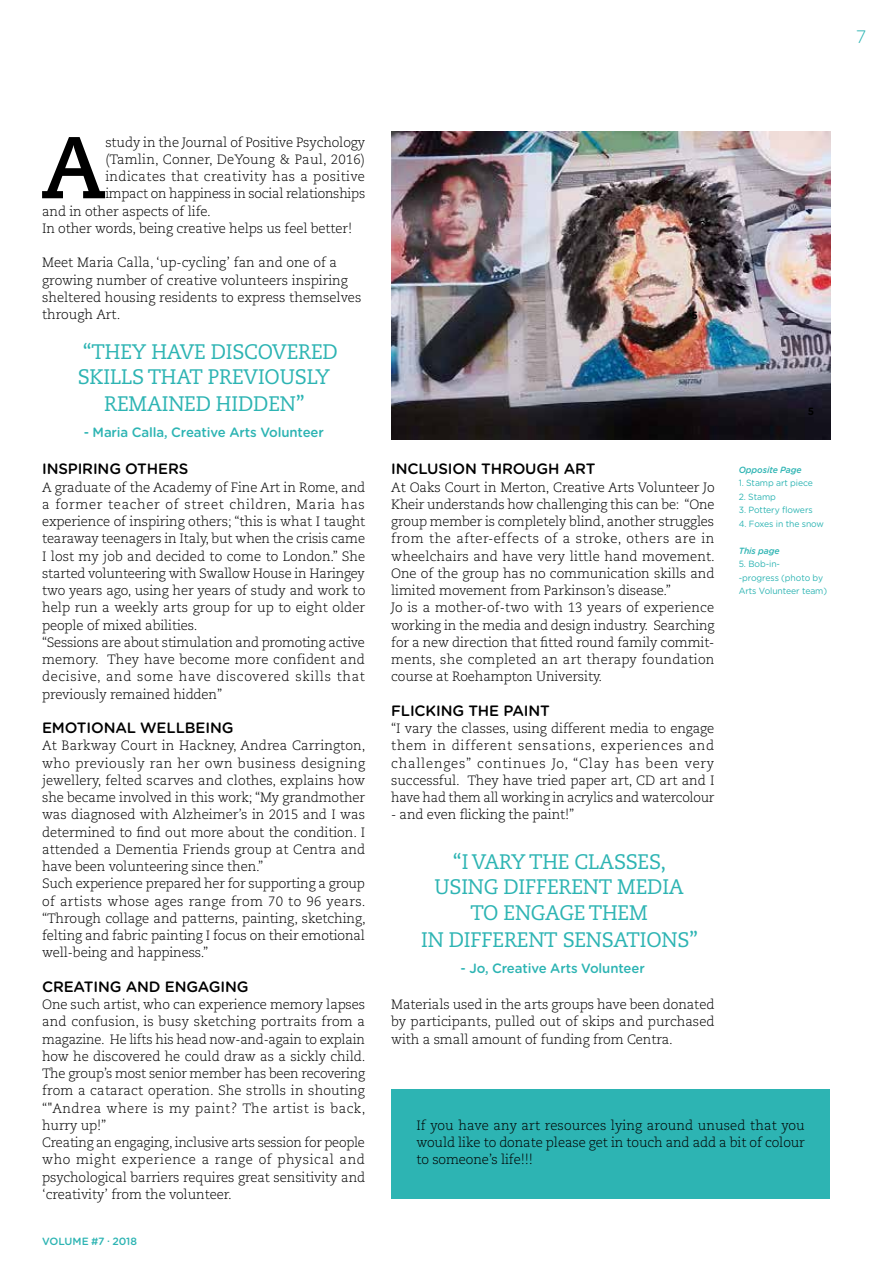
<style>
.page{position:relative;width:893px;height:1263px;background:#fff}
.page>*{position:absolute;margin:0;border:0;box-sizing:border-box;transform-origin:0 0}
.t1{font:700 87.45px "Caecilia";color:#000}
.t2{font:21px/26px "Caecilia";letter-spacing:-.01em;color:#2db4b3;text-align:center;scale:.96 1}
.t3{font:300 18px "Gotham Rounded";color:#2db4b3}
.t4{font:500 15px "Gotham Rounded";letter-spacing:-.01em;color:#000}
.t5{font:300 13.5px/17.2px "Caecilia";letter-spacing:-.01em;color:#000}
.t6{font:500 13.5px "Gotham Rounded";letter-spacing:-.01em;color:#2db4b3}
.t7{font:300 13.5px "Caecilia";letter-spacing:.03em;color:#000}
.t8{font:300 13.5px "Caecilia";letter-spacing:.01em;color:#000}
.t9{font:500 10.5px "Gotham Rounded";letter-spacing:-.005em;color:#2db4b3}
.t10{font:700 10.5px "Gotham Rounded";color:#000;scale:.96 1}
.t11{font:9px/13.5px "Gotham Rounded";letter-spacing:-.01em;color:#2db4b3;scale:.96 1}
.t12{font:italic 500 9px "Gotham Rounded";letter-spacing:-.01em;color:#2db4b3;scale:.96 1}
</style>
<div class="page">
<img style="left:392px;top:132px;width:438px;height:307px">
<div style="left:391px;top:1089px;width:438px;height:110px;background:#2db4b3"></div>
<h3 class="t3" style="left:856px;top:25px;width:12px">7</h3>
<h1 class="t1" style="left:41px;top:116px;width:67px">A</h1>
<p class="t5" style="left:105px;top:134px;width:261px">study in the Journal of Positive Psychology</p>
<p class="t8" style="left:105px;top:151px;width:261px">(Tamlin, Conner, DeYoung &amp; Paul, 2016)</p>
<p class="t7" style="left:105px;top:169px;width:261px">indicates that creativity has a positive</p>
<p class="t5" style="left:105px;top:185px;width:261px">impact on happiness in social relationships</p>
<p class="t5" style="left:42px;top:203px;width:170px">and in other aspects of life.</p>
<p class="t5" style="left:42px;top:220px;width:312px">In other words, being creative helps us feel better!</p>
<p class="t5" style="left:42px;top:254px;width:321px">Meet Maria Calla, ‘up-cycling’ fan and one of a growing number of creative volunteers inspiring sheltered housing residents to express themselves through Art.</p>
<h2 class="t2" style="left:78px;top:338px;width:272px">“THEY HAVE DISCOVERED<br>SKILLS THAT PREVIOUSLY<br>REMAINED HIDDEN”</h2>
<p class="t6" style="left:84px;top:422px;width:242px">- Maria Calla, Creative Arts Volunteer</p>
<p class="t4" style="left:42px;top:458px;width:148px">INSPIRING OTHERS</p>
<p class="t5" style="left:42px;top:479px;width:325px">A graduate of the Academy of Fine Art in Rome, and a former teacher of street children, Maria has experience of inspiring others; “this is what I taught tearaway teenagers in Italy, but when the crisis came I lost my job and decided to come to London.” She started volunteering with Swallow House in Haringey two years ago, using her years of study and work to help run a weekly arts group for up to eight older people of mixed abilities.<br>“Sessions are about stimulation and promoting active memory. They have become more confident and decisive, and some have discovered skills that previously remained hidden”</p>
<p class="t4" style="left:42px;top:717px;width:193px">EMOTIONAL WELLBEING</p>
<p class="t5" style="left:42px;top:737px;width:325px">At Barkway Court in Hackney, Andrea Carrington, who previously ran her own business designing jewellery, felted scarves and clothes, explains how she became involved in this work; “My grandmother was diagnosed with Alzheimer’s in 2015 and I was determined to find out more about the condition. I attended a Dementia Friends group at Centra and have been volunteering since then.”<br>Such experience prepared her for supporting a group of artists whose ages range from 70 to 96 years. “Through collage and patterns, painting, sketching, felting and fabric painting I focus on their emotional well-being and happiness.”</p>
<p class="t4" style="left:42px;top:976px;width:208px">CREATING AND ENGAGING</p>
<p class="t5" style="left:42px;top:996px;width:325px">One such artist, who can experience memory lapses and confusion, is busy sketching portraits from a magazine. He lifts his head now-and-again to explain how he discovered he could draw as a sickly child.<br>The group’s most senior member has been recovering from a cataract operation. She strolls in shouting “"Andrea where is my paint? The artist is back, hurry up!”<br>Creating an engaging, inclusive arts session for people who might experience a range of physical and psychological barriers requires great sensitivity and ‘creativity’ from the volunteer.</p>
<p class="t9" style="left:42px;top:1233px;width:96px">VOLUME #7 . 2018</p>
<p class="t10" style="left:691px;top:308px;width:8px">5</p>
<p class="t4" style="left:391px;top:458px;width:206px">INCLUSION THROUGH ART</p>
<p class="t5" style="left:391px;top:479px;width:325px">At Oaks Court in Merton, Creative Arts Volunteer Jo Kheir understands how challenging this can be: “One group member is completely blind, another struggles from the after-effects of a stroke, others are in wheelchairs and have very little hand movement.<br>One of the group has no communication skills and limited movement from Parkinson’s disease.”<br>Jo is a mother-of-two with 13 years of experience working in the media and design industry. Searching for a new direction that fitted round family commit&shy;ments, she completed an art therapy foundation course at Roehampton University.</p>
<p class="t4" style="left:391px;top:700px;width:160px">FLICKING THE PAINT</p>
<p class="t5" style="left:391px;top:720px;width:325px;text-align:justify">“I vary the classes, using different media to engage them in different sensations, experiences and challenges” continues Jo, “Clay has been very successful. They have tried paper art, CD art and I have had them all working in acrylics and watercolour</p>
<p class="t5" style="left:391px;top:806px;width:185px">- and even flicking the paint!”</p>
<h2 class="t2" style="left:421px;top:849px;width:290px">“I VARY THE CLASSES,<br>USING DIFFERENT MEDIA<br>TO ENGAGE THEM<br>IN DIFFERENT SENSATIONS”</h2>
<p class="t6" style="left:461px;top:958px;width:186px">- Jo, Creative Arts Volunteer</p>
<p class="t5" style="left:391px;top:996px;width:325px;text-align:justify">Materials used in the arts groups have been donated by participants, pulled out of skips and purchased with a small amount of funding from Centra.</p>
<p class="t10" style="left:808px;top:403px;width:8px">5</p>
<p class="t12" style="left:739px;top:463px;width:67px">Opposite Page</p>
<p class="t11" style="left:739px;top:476px;width:79px">1. Stamp art piece</p>
<p class="t11" style="left:739px;top:490px;width:40px">2. Stamp</p>
<p class="t11" style="left:739px;top:503px;width:79px">3. Pottery flowers</p>
<p class="t11" style="left:739px;top:517px;width:90px">4. Foxes in the snow</p>
<p class="t12" style="left:739px;top:544px;width:44px">This page</p>
<p class="t11" style="left:739px;top:557px;width:94px">5. Bob-in-<br>-progress (photo by<br>Arts Volunteer team)</p>
<p class="t5" style="left:416px;top:1117px;width:390px;text-align:justify">If you have any art resources lying around unused that you would like to donate please get in touch and add a bit of colour to someone’s life!!!</p>
</div>
